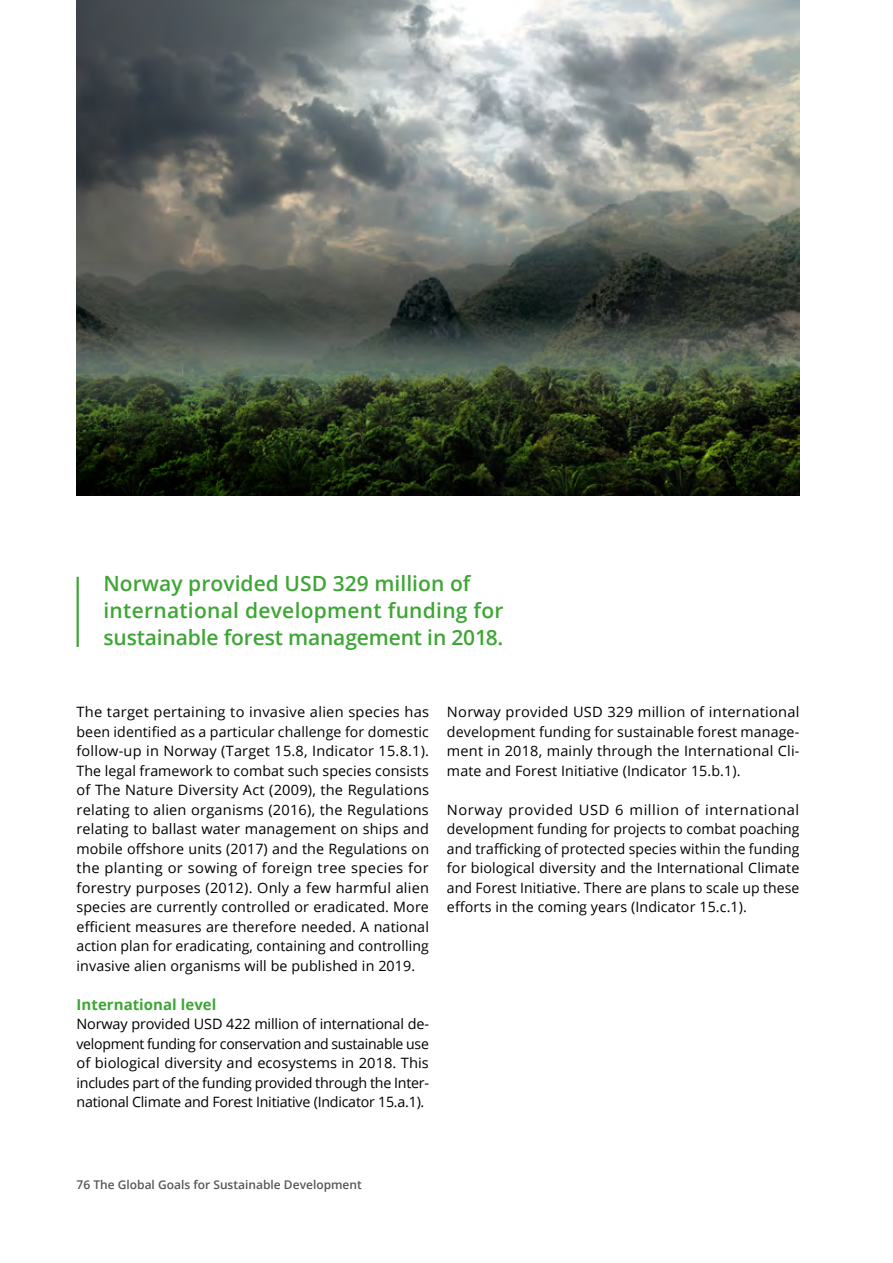
<style>
.page{position:relative;width:893px;height:1263px;background:#fff}
.page>*{position:absolute;margin:0;border:0;box-sizing:border-box;transform-origin:0 0}
.t1{font:600 21px/27px "Open Sans";letter-spacing:.005em;color:#3ea635}
.Mellom_innhold{font:700 15px "Open Sans";letter-spacing:.005em;color:#3ea635}
.p_brød{font:14.25px/19.5px "Open Sans";color:#000;text-align:justify}
.t2{font:600 12px "Open Sans";color:#575756}
</style>
<div class="page">
<hr style="left:77px;top:577px;width:2px;height:70px;background:#3ea635">
<img style="left:77px;top:0;width:722px;height:495px">
<h1 class="t1" style="left:103px;top:570px;width:402px">Norway provided USD 329 million of international development funding for sustainable forest management in 2018.</h1>
<p class="p_brød" style="left:77px;top:702px;width:354px">The target pertaining to invasive alien species has been identified as a particular challenge for domestic follow-up in Norway (Target 15.8, Indicator 15.8.1).<br>The legal framework to combat such species consists of The Nature Diversity Act (2009), the Regulations relating to alien organisms (2016), the Regulations relating to ballast water management on ships and mobile offshore units (2017) and the Regulations on the planting or sowing of foreign tree species for forestry purposes (2012). Only a few harmful alien species are currently controlled or eradicated. More efficient measures are therefore needed. A national action plan for eradicating, containing and controlling invasive alien organisms will be published in 2019.</p>
<h3 class="Mellom_innhold" style="left:77px;top:993px;width:141px">International level</h3>
<p class="p_brød" style="left:77px;top:1014px;width:354px;text-align:left">Norway provided USD 422 million of international de-- velopment funding for conservation and sustainable use of biological diversity and ecosystems in 2018. This includes part of the funding provided through the Inter&shy;national Climate and Forest Initiative (Indicator 15.a.1).</p>
<p class="p_brød" style="left:447px;top:702px;width:354px">Norway provided USD 329 million of international development funding for sustainable forest manage&shy;ment in 2018, mainly through the International Cli&shy;mate and Forest Initiative (Indicator 15.b.1).</p>
<p class="p_brød" style="left:447px;top:799px;width:354px">Norway provided USD 6 million of international development funding for projects to combat poaching and trafficking of protected species within the funding for biological diversity and the International Climate and Forest Initiative. There are plans to scale up these efforts in the coming years (Indicator 15.c.1).</p>
<p class="t2" style="left:77px;top:1177px;width:287px">76 The Global Goals for Sustainable Development</p>
</div>
